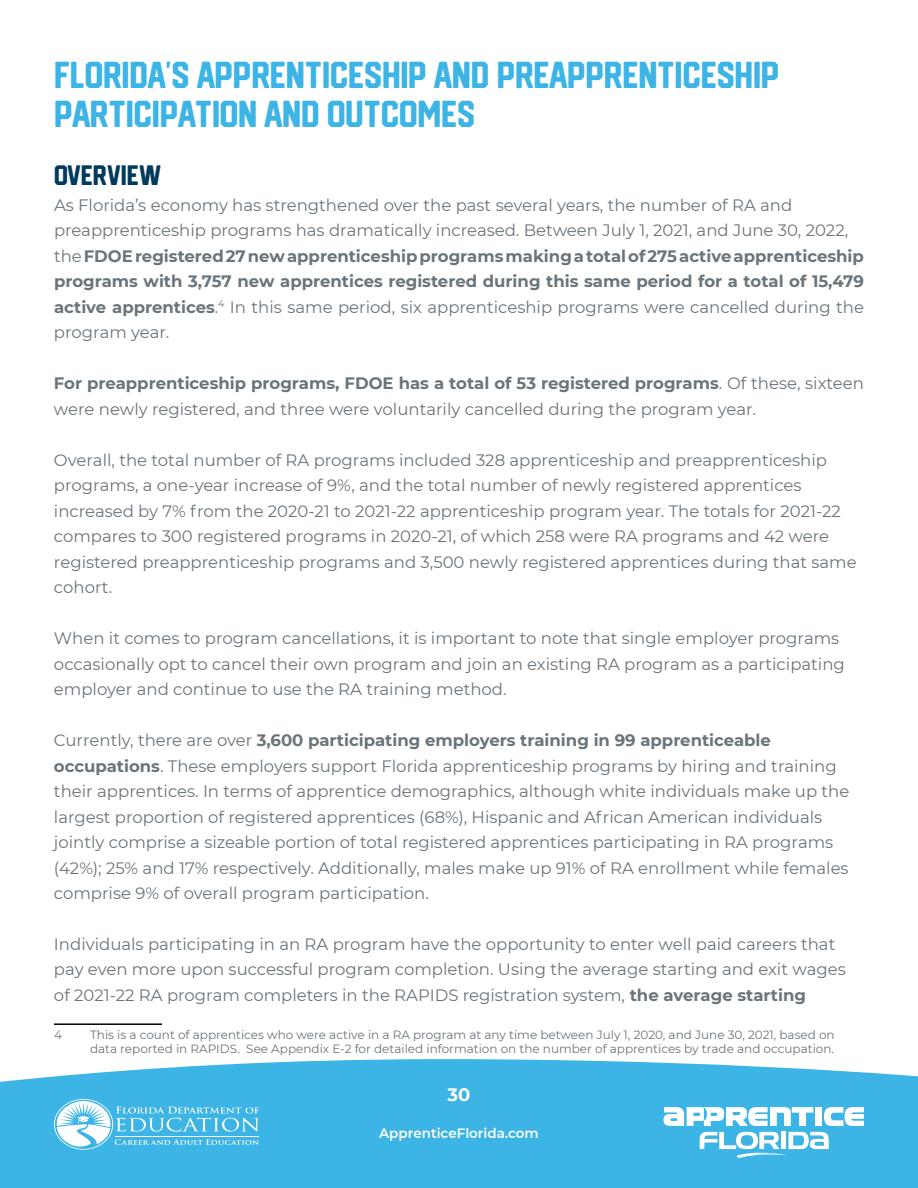
<style>
.page{position:relative;width:918px;height:1188px;background:#fff}
.page>*{position:absolute;margin:0;border:0;box-sizing:border-box;transform-origin:0 0}
.t1{font:36px/39px "Empera Soft";letter-spacing:-.01em;color:#3cb4e5}
.t2{font:27px "Empera Soft";color:#003a5d}
.t3{font:700 18px "Montserrat";color:#fff}
.t4{font:16.5px/25.5px "Montserrat";color:#6a747b}
.t5{font:600 13.5px "Montserrat";color:#fff}
.t6{font:12px/14.4px "Montserrat";color:#6a747b}
.s1{font-weight:700}
</style>
<div class="page">
<div style="left:0;top:1059px;width:918px;height:129px;background:#3cb4e5"></div>
<svg style="left:54px;top:1099px;width:205px;height:51px"></svg>
<div style="left:815px;top:1107px;width:7px;height:19px;background:#fff"></div>
<svg style="left:824px;top:1107px;width:40px;height:19px"></svg>
<svg style="left:664px;top:1107px;width:149px;height:19px"></svg>
<svg style="left:700px;top:1132px;width:129px;height:26px"></svg>
<hr style="left:54px;top:1023px;width:108px;height:2px;background:#000">
<h1 class="t1" style="left:54px;top:55px;width:727px">FLORIDA’S APPRENTICESHIP AND PREAPPRENTICESHIP<br>PARTICIPATION AND OUTCOMES</h1>
<p class="t2" style="left:54px;top:160px;width:109px">OVERVIEW</p>
<p class="t4" style="left:54px;top:191px;width:812px">As Florida’s economy has strengthened over the past several years, the number of RA and preapprenticeship programs has dramatically increased. Between July 1, 2021, and June 30, 2022, the <span class="s1">FDOE registered 27 new apprenticeship programs making a total of 275 active apprenticeship programs with 3,757 new apprentices registered during this same period for a total of 15,479 active apprentices</span>.<sup>4</sup> In this same period, six apprenticeship programs were cancelled during the program year.</p>
<p class="t4" style="left:54px;top:370px;width:812px"><span class="s1">For preapprenticeship programs, FDOE has a total of 53 registered programs</span>. Of these, sixteen were newly registered, and three were voluntarily cancelled during the program year.</p>
<p class="t4" style="left:54px;top:446px;width:804px">Overall, the total number of RA programs included 328 apprenticeship and preapprenticeship programs, a one-year increase of 9%, and the total number of newly registered apprentices increased by 7% from the 2020-21 to 2021-22 apprenticeship program year. The totals for 2021-22 compares to 300 registered programs in 2020-21, of which 258 were RA programs and 42 were registered preapprenticeship programs and 3,500 newly registered apprentices during that same cohort.</p>
<p class="t4" style="left:54px;top:625px;width:792px">When it comes to program cancellations, it is important to note that single employer programs occasionally opt to cancel their own program and join an existing RA program as a participating employer and continue to use the RA training method.</p>
<p class="t4" style="left:54px;top:727px;width:797px">Currently, there are over <span class="s1">3,600 participating employers training in 99 apprenticeable occupations</span>. These employers support Florida apprenticeship programs by hiring and training their apprentices. In terms of apprentice demographics, although white individuals make up the largest proportion of registered apprentices (68%), Hispanic and African American individuals jointly comprise a sizeable portion of total registered apprentices participating in RA programs (42%); 25% and 17% respectively. Additionally, males make up 91% of RA enrollment while females comprise 9% of overall program participation.</p>
<p class="t4" style="left:54px;top:931px;width:793px">Individuals participating in an RA program have the opportunity to enter well paid careers that pay even more upon successful program completion. Using the average starting and exit wages of 2021-22 RA program completers in the RAPIDS registration system, <span class="s1">the average starting</span></p>
<p class="t6" style="left:90px;top:1027px;width:746px">This is a count of apprentices who were active in a RA program at any time between July 1, 2020, and June 30, 2021, based on data reported in RAPIDS. See Appendix E-2 for detailed information on the number of apprentices by trade and occupation.</p>
<p class="t6" style="left:54px;top:1027px;width:9px">4</p>
<p class="t3" style="left:448px;top:1082px;width:24px">30</p>
<p class="t5" style="left:379px;top:1124px;width:161px">ApprenticeFlorida.com</p>
</div>
